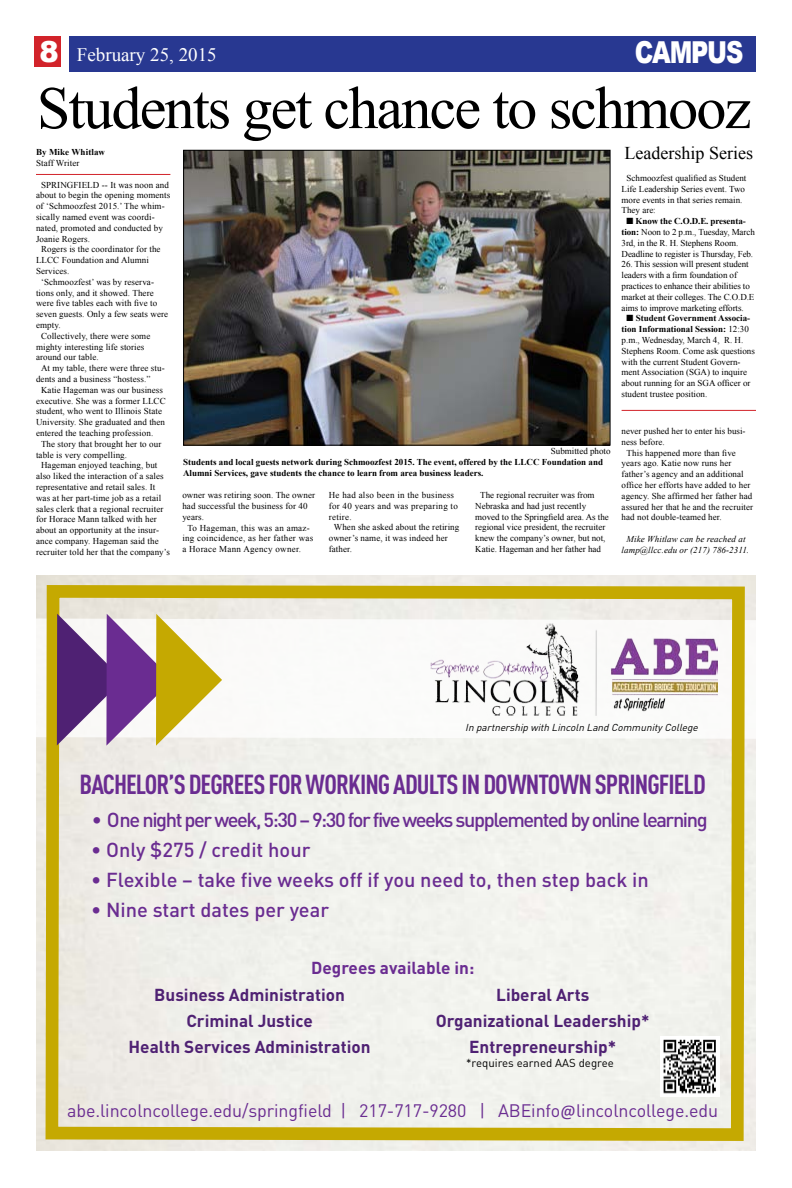
<style>
.page{position:relative;width:792px;height:1188px;background:#fff}
.page>*{position:absolute;margin:0;border:0;box-sizing:border-box;transform-origin:0 0}
.t1{font:60px "Times New Roman";letter-spacing:-.03em;color:#000}
.t2{font:900 30.2px "Arial";letter-spacing:-.05em;color:#fff;scale:.79 1}
.t3{font:700 condensed 27.1px "DINOT";letter-spacing:-.035em;color:#6a2c91}
.t4{font:500 20px "DINOT";letter-spacing:-.01em;color:#6a2c91}
.t5{font:500 20px "DINOT";letter-spacing:-.07em;color:#6a2c91}
.t6{font:19px "Times New Roman";color:#fff}
.t7{font:18px "Times New Roman";color:#000}
.t8{font:17.9px "DINOT";letter-spacing:-.005em;color:#6a2c91}
.t9{font:700 17.1px/26px "DINOT";color:#4f2173;text-align:center}
.t10{font:700 17.1px "DINOT";color:#6a2c91}
.t11{font:11.4px "DINOT";color:#000}
.t12{font:italic 10px "DINOT";color:#000}
.t13{font:9px/10.8px "Times New Roman";letter-spacing:.01em;color:#000}
.t14{font:9px/10.8px "Times New Roman";letter-spacing:-.01em;color:#000}
.t15{font:700 9px/10.8px "Times New Roman";color:#000}
.t16{font:9px "Times New Roman";letter-spacing:.03em;color:#000}
.t17{font:italic 9px/10.8px "Times New Roman";letter-spacing:.01em;color:#000;text-align:center}
.s1{font-family:"Arial";font-weight:900;font-size:29px}
.s2{font-weight:700}
.s3{font-family:"Calibri"}
</style>
<div class="page">
<div style="left:69px;top:36px;width:686px;height:36px;background:#283891"></div>
<div style="left:34px;top:36px;width:27px;height:31px;background:#d2232a"></div>
<svg style="left:39px;top:579px;width:712px;height:568px"></svg>
<svg style="left:57px;top:614px;width:165px;height:132px"></svg>
<img style="left:431px;top:623px;width:287px;height:93px">
<img style="left:660px;top:1037px;width:60px;height:60px">
<img style="left:185px;top:152px;width:424px;height:292px">
<div style="left:183px;top:150px;width:428px;height:296px;border:1px solid #000"></div>
<hr style="left:36px;top:174px;width:134px;height:1px;background:#d2232a">
<hr style="left:622px;top:410px;width:134px;height:1px;background:#d2232a">
<h3 class="t6" style="left:39px;top:41px;width:179px"><span class="s1">8</span> February 25, 2015</h3>
<h2 class="t2" style="left:635px;top:30px;width:139px">CAMPUS</h2>
<h1 class="t1" style="left:37px;top:68px;width:716px">Students get chance to schmooz</h1>
<p class="t15" style="left:36px;top:146px;width:71px">By Mike Whitlaw</p>
<p class="t13" style="left:36px;top:157px;width:45px">Staff Writer</p>
<p class="t13" style="left:41px;top:179px;width:129px">SPRINGFIELD -- It was noon and</p>
<p class="t13" style="left:36px;top:190px;width:136px">about to begin the opening moments</p>
<p class="t13" style="left:36px;top:201px;width:130px">of ‘Schmoozfest 2015.’ The whim-</p>
<p class="t13" style="left:36px;top:211px;width:120px">sically named event was coordi-</p>
<p class="t13" style="left:36px;top:222px;width:129px">nated, promoted and conducted by</p>
<p class="t13" style="left:36px;top:233px;width:56px">Joanie Rogers.</p>
<p class="t13" style="left:41px;top:244px;width:121px">Rogers is the coordinator for the</p>
<p class="t13" style="left:36px;top:255px;width:115px">LLCC Foundation and Alumni</p>
<p class="t13" style="left:36px;top:265px;width:35px">Services.</p>
<p class="t13" style="left:41px;top:276px;width:115px">‘Schmoozfest’ was by reserva-</p>
<p class="t13" style="left:36px;top:287px;width:119px">tions only, and it showed. There</p>
<p class="t13" style="left:36px;top:298px;width:123px">were five tables each with five to</p>
<p class="t13" style="left:36px;top:309px;width:134px">seven guests. Only a few seats were</p>
<p class="t13" style="left:36px;top:319px;width:26px">empty.</p>
<p class="t13" style="left:41px;top:330px;width:111px">Collectively, there were some</p>
<p class="t13" style="left:36px;top:341px;width:110px">mighty interesting life stories</p>
<p class="t13" style="left:36px;top:352px;width:64px">around our table.</p>
<p class="t13" style="left:41px;top:363px;width:125px">At my table, there were three stu-</p>
<p class="t13" style="left:36px;top:373px;width:116px">dents and a business “hostess.”</p>
<p class="t13" style="left:41px;top:384px;width:124px">Katie Hageman was our business</p>
<p class="t13" style="left:36px;top:395px;width:131px">executive. She was a former LLCC</p>
<p class="t13" style="left:36px;top:406px;width:128px">student, who went to Illinois State</p>
<p class="t13" style="left:36px;top:417px;width:131px">University. She graduated and then</p>
<p class="t13" style="left:36px;top:427px;width:119px">entered the teaching profession.</p>
<p class="t13" style="left:41px;top:438px;width:122px">The story that brought her to our</p>
<p class="t13" style="left:36px;top:449px;width:93px">table is very compelling.</p>
<p class="t13" style="left:41px;top:460px;width:118px">Hageman enjoyed teaching, but</p>
<p class="t13" style="left:36px;top:471px;width:129px">also liked the interaction of a sales</p>
<p class="t13" style="left:36px;top:481px;width:121px">representative and retail sales. It</p>
<p class="t13" style="left:36px;top:492px;width:127px">was at her part-time job as a retail</p>
<p class="t13" style="left:36px;top:503px;width:129px">sales clerk that a regional recruiter</p>
<p class="t13" style="left:36px;top:514px;width:122px">for Horace Mann talked with her</p>
<p class="t13" style="left:36px;top:525px;width:125px">about an opportunity at the insur-</p>
<p class="t13" style="left:36px;top:535px;width:124px">ance company. Hageman said the</p>
<p class="t13" style="left:36px;top:546px;width:135px">recruiter told her that the company’s</p>
<h3 class="t7" style="left:625px;top:141px;width:130px">Leadership Series</h3>
<p class="t13" style="left:622px;top:172px;width:126px;text-indent:5px">Schmoozfest qualified as Student<br>Life Leadership Series event. Two more events in that series remain.<br>They are:</p>
<p class="t14" style="left:622px;top:216px;width:135px;text-indent:5px">■ <span class="s2">Know the C.O.D.E. presenta&shy;tion:</span> Noon to 2 p.m., Tuesday, March 3rd, in the R. H. Stephens Room.<br>Deadline to register is Thursday, Feb.</p>
<p class="t14" style="left:622px;top:259px;width:134px">26. This session will present student leaders with a firm foundation of practices to enhance their abilities to market at their colleges. The C.O.D.E aims to improve marketing efforts.</p>
<p class="t13" style="left:622px;top:313px;width:135px;text-indent:5px">■ <span class="s2">Student Government Associa&shy;tion Informational Session:</span> 12:30 p.m., Wednesday, March 4, R. H.<br>Stephens Room. Come ask questions with the current Student Govern&shy;ment Association (SGA) to inquire about running for an SGA officer or student trustee position.</p>
<p class="t13" style="left:551px;top:446px;width:61px">Submitted photo</p>
<p class="t15" style="left:183px;top:456px;width:421px">Students and local guests network during Schmoozfest 2015. The event, offered by the LLCC Foundation and<br>Alumni Services, gave students the chance to learn from area business leaders.</p>
<p class="t13" style="left:182px;top:490px;width:134px">owner was retiring soon. The owner</p>
<p class="t13" style="left:182px;top:501px;width:127px">had successful the business for 40</p>
<p class="t13" style="left:182px;top:511px;width:23px">years.</p>
<p class="t16" style="left:187px;top:522px;width:124px">To Hageman, this was an amaz-</p>
<p class="t16" style="left:182px;top:532px;width:132px">ing coincidence, as her father was</p>
<p class="t16" style="left:182px;top:543px;width:120px">a Horace Mann Agency owner.</p>
<p class="t16" style="left:329px;top:489px;width:127px">He had also been in the business</p>
<p class="t16" style="left:329px;top:500px;width:131px">for 40 years and was preparing to</p>
<p class="t13" style="left:329px;top:511px;width:24px">retire.</p>
<p class="t13" style="left:334px;top:522px;width:127px">When she asked about the retiring</p>
<p class="t13" style="left:329px;top:533px;width:121px">owner’s name, it was indeed her</p>
<p class="t13" style="left:329px;top:543px;width:25px">father.</p>
<p class="t13" style="left:475px;top:489px;width:135px;text-indent:5px">The regional recruiter was from Nebraska and had just recently moved to the Springfield area. As the regional vice president, the recruiter knew the company’s owner, but not, Katie. Hageman and her father had</p>
<p class="t13" style="left:622px;top:425px;width:125px">never pushed her to enter his busi-</p>
<p class="t13" style="left:622px;top:436px;width:44px">ness before.</p>
<p class="t13" style="left:627px;top:447px;width:111px">This happened more than five</p>
<p class="t13" style="left:622px;top:458px;width:111px">years ago. Katie now runs her</p>
<p class="t13" style="left:622px;top:469px;width:124px">father’s agency and an additional</p>
<p class="t13" style="left:622px;top:479px;width:130px">office her efforts have added to her</p>
<p class="t13" style="left:622px;top:490px;width:132px">agency. She affirmed her father had</p>
<p class="t13" style="left:622px;top:501px;width:133px">assured her that he and the recruiter</p>
<p class="t13" style="left:622px;top:512px;width:102px">had not double-teamed her.</p>
<p class="t17" style="left:622px;top:533px;width:129px">Mike Whitlaw can be reached at lamp@llcc.edu or (217) 786-2311.</p>
<p class="t12" style="left:465px;top:721px;width:237px">In partnership with Lincoln Land CommunityCollege</p>
<h3 class="t3" style="left:80px;top:768px;width:628px">BACHELOR’S DEGREES FOR WORKING ADULTS IN DOWNTOWN SPRINGFIELD</h3>
<h3 class="t5" style="left:92px;top:807px;width:618px">• One night per week, 5:30 – 9:30 for five weeks supplemented by online learning</h3>
<h3 class="t4" style="left:91px;top:837px;width:221px">• Only $275 / credit hour</h3>
<h3 class="t4" style="left:91px;top:867px;width:559px">• Flexible – take five weeks off if you need to, then step back in</h3>
<h3 class="t4" style="left:91px;top:897px;width:239px">• Nine start dates per year</h3>
<h3 class="t10" style="left:311px;top:956px;width:165px">Degrees available in:</h3>
<h3 class="t9" style="left:129px;top:981px;width:244px">Business Administration<br>Criminal Justice<br>Health Services Administration</h3>
<h3 class="t9" style="left:436px;top:981px;width:215px">Liberal Arts<br>Organizational Leadership*<br>Entrepreneurship*</h3>
<p class="t11" style="left:466px;top:1055px;width:149px">*requires earned AAS degree</p>
<h3 class="t8" style="left:67px;top:1099px;width:653px">abe.lincolncollege.edu/springfield | 217-717-9280 | ABEinfo<span class="s3">@</span>lincolncollege.edu</h3>
</div>
